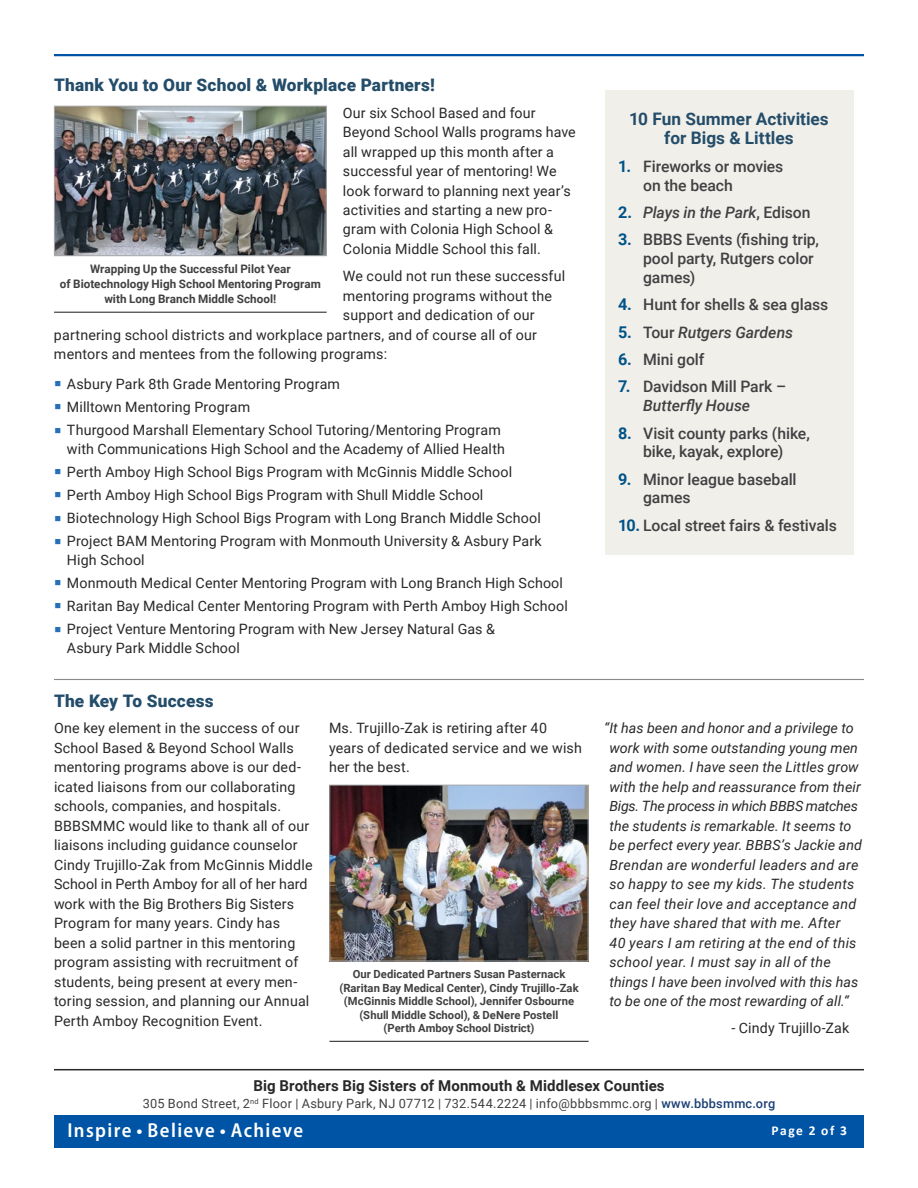
<style>
.page{position:relative;width:918px;height:1188px;background:#fff}
.page>*{position:absolute;margin:0;border:0;box-sizing:border-box;transform-origin:0 0}
.t1{font:600 semi-condensed 20.25px "Myriad Pro";letter-spacing:.07em;color:#fff}
.t2{font:900 17.25px "Roboto";letter-spacing:.01em;color:#244d6a}
.t3{font:700 17.25px/19.5px "Roboto";color:#244d6a;text-align:center}
.t4{font:500 15.75px/18.8px "Roboto";letter-spacing:-.005em;color:#414042}
.t5{font:italic 500 15.75px "Roboto";letter-spacing:-.005em;color:#414042}
.t6{font:700 15px "Roboto";letter-spacing:.01em;color:#292829}
.t7{font:14.25px/19.5px "Roboto";letter-spacing:.01em;color:#292829}
.t8{font:italic 14.25px/19.5px "Roboto";letter-spacing:.01em;color:#292829}
.t9{font:700 13.5px "Calibri";letter-spacing:.105em;color:#fff}
.t10{font:12.75px "Roboto";letter-spacing:.02em;color:#414042}
.t11{font:700 11.7px/15px "Roboto";letter-spacing:.005em;color:#414042;text-align:center}
.t12{font:700 11.25px/13.5px "Roboto";letter-spacing:.005em;color:#414042;text-align:center}
.s1{font-weight:700;font-size:16.2px;color:#005388}
.s2{font-weight:700;font-style:normal;font-size:16.2px;color:#005388}
.s3{font-style:normal}
.s4{font-style:italic}
.s5{font-weight:500;color:#1c4076}
</style>
<div class="page">
<div style="left:54px;top:1116px;width:810px;height:32px;background:#0054a6"></div>
<hr style="left:54px;top:54px;width:810px;height:2px;background:#0054a6">
<hr style="left:54px;top:1069px;width:810px;height:1px;background:#292829">
<div style="left:605px;top:91px;width:248px;height:464px;background:#f1efea"></div>
<hr style="left:54px;top:679px;width:810px;height:1px;background:#888a8d">
<hr style="left:54px;top:312px;width:273px;height:1px;background:#414042">
<img style="left:56px;top:108px;width:269px;height:146px">
<div style="left:54px;top:106px;width:273px;height:150px;border:1px solid #a7a9ac"></div>
<hr style="left:329px;top:1041px;width:260px;height:1px;background:#414042">
<img style="left:331px;top:787px;width:256px;height:172px">
<div style="left:329px;top:785px;width:260px;height:176px;border:1px solid #a7a9ac"></div>
<p class="t2" style="left:54px;top:72px;width:382px">Thank You to Our School &amp; Workplace Partners!</p>
<p class="t7" style="left:343px;top:102px;width:234px">Our six School Based and four<br>Beyond School Walls programs have all wrapped up this month after a successful year of mentoring! We look forward to planning next year’s activities and starting a new pro&shy;gram with Colonia High School &amp;<br>Colonia Middle School this fall.</p>
<p class="t7" style="left:343px;top:266px;width:224px">We could not run these successful</p>
<p class="t7" style="left:343px;top:285px;width:211px">mentoring programs without the</p>
<p class="t7" style="left:343px;top:305px;width:193px">support and dedication of our</p>
<p class="t7" style="left:54px;top:324px;width:485px">partnering school districts and workplace partners, and of course all of our</p>
<p class="t7" style="left:54px;top:344px;width:335px">mentors and mentees from the following programs:</p>
<p class="t7" style="left:67px;top:372px;width:435px;line-height:23.1px">Asbury Park 8th Grade Mentoring Program<br>Milltown Mentoring Program<br>Thurgood Marshall Elementary School Tutoring/Mentoring Program</p>
<p class="t7" style="left:67px;top:437px;width:476px;line-height:23.1px">with Communications High School and the Academy of Allied Health Perth Amboy High School Bigs Program with McGinnis Middle School Perth Amboy High School Bigs Program with Shull Middle School Biotechnology High School Bigs Program with Long Branch Middle School Project BAM Mentoring Program with Monmouth University &amp; Asbury Park</p>
<p class="t7" style="left:67px;top:548px;width:502px;line-height:23.1px">High School<br>Monmouth Medical Center Mentoring Program with Long Branch High School Raritan Bay Medical Center Mentoring Program with Perth Amboy High School Project Venture Mentoring Program with New Jersey Natural Gas &amp;</p>
<p class="t7" style="left:67px;top:637px;width:175px">Asbury Park Middle School</p>
<p class="t11" style="left:60px;top:261px;width:263px">Wrapping Up the Successful Pilot Year<br>of Biotechnology High School Mentoring Program with Long Branch Middle School!</p>
<p class="t3" style="left:629px;top:108px;width:201px">10 Fun Summer Activities for Bigs &amp; Littles</p>
<p class="t4" style="left:643px;top:156px;width:142px;text-indent:-25px"><span class="s1">1.</span> Fireworks or movies on the beach</p>
<p class="t5" style="left:618px;top:201px;width:194px"><span class="s2">2.</span> Plays in the Park<span class="s3">, Edison</span></p>
<p class="t4" style="left:643px;top:230px;width:177px;text-indent:-25px"><span class="s1">3.</span> BBBS Events (fishing trip, pool party, Rutgers color games)</p>
<p class="t4" style="left:618px;top:295px;width:211px"><span class="s1">4.</span> Hunt for shells &amp; sea glass</p>
<p class="t5" style="left:618px;top:321px;width:176px"><span class="s2">5.</span> <span class="s3">Tour</span> Rutgers Gardens</p>
<p class="t4" style="left:618px;top:350px;width:88px"><span class="s1">6.</span> Mini golf</p>
<p class="t4" style="left:643px;top:377px;width:145px;text-indent:-25px"><span class="s1">7.</span> Davidson Mill Park –<br><span class="s4">Butterfly House</span></p>
<p class="t4" style="left:618px;top:423px;width:193px;text-align:center"><span class="s1">8.</span> Visit county parks (hike, bike, kayak, explore)</p>
<p class="t4" style="left:643px;top:469px;width:155px;text-indent:-25px"><span class="s1">9.</span> Minor league baseball games</p>
<p class="t4" style="left:618px;top:515px;width:220px"><span class="s1">10.</span> Local street fairs &amp; festivals</p>
<p class="t2" style="left:54px;top:689px;width:161px">The Key To Success</p>
<p class="t7" style="left:54px;top:718px;width:260px">One key element in the success of our School Based &amp; Beyond School Walls mentoring programs above is our ded&shy;icated liaisons from our collaborating schools, companies, and hospitals.<br>BBBSMMC would like to thank all of our liaisons including guidance counselor Cindy Trujillo-Zak from McGinnis Middle School in Perth Amboy for all of her hard work with the Big Brothers Big Sisters Program for many years. Cindy has been a solid partner in this mentoring program assisting with recruitment of students, being present at every men&shy;toring session, and planning our Annual Perth Amboy Recognition Event.</p>
<p class="t7" style="left:329px;top:718px;width:254px">Ms. Trujillo-Zak is retiring after 40 years of dedicated service and we wish her the best.</p>
<p class="t8" style="left:609px;top:718px;width:254px;text-indent:-5px">“It has been and honor and a privilege to work with some outstanding young men and women. I have seen the Littles grow with the help and reassurance from their Bigs. The process in which BBBS matches the students is remarkable. It seems to be perfect every year. BBBS’s Jackie and Brendan are wonderful leaders and are so happy to see my kids. The students can feel their love and acceptance and they have shared that with me. After<br>40 years I am retiring at the end of this school year. I must say in all of the things I have been involved with this has to be one of the most rewarding of all.“</p>
<p class="t12" style="left:339px;top:967px;width:241px">Our Dedicated Partners Susan Pasternack (Raritan Bay Medical Center), Cindy Trujillo-Zak (McGinnis Middle School), Jennifer Osbourne (Shull Middle School), &amp; DeNere Postell<br>(Perth Amboy School District)</p>
<p class="t7" style="left:731px;top:1018px;width:119px">- Cindy Trujillo-Zak</p>
<p class="t6" style="left:253px;top:1075px;width:413px">Big Brothers Big Sisters of Monmouth &amp; Middlesex Counties</p>
<p class="t10" style="left:143px;top:1094px;width:634px">305 Bond Street, 2<sup>nd</sup> Floor | Asbury Park, NJ 07712 | 732.544.2224 | info@bbbsmmc.org | <span class="s5">www.bbbsmmc.org</span></p>
<h1 class="t1" style="left:67px;top:1119px;width:237px">Inspire • Believe • Achieve</h1>
<p class="t9" style="left:772px;top:1122px;width:77px">Page 2 of 3</p>
</div>
